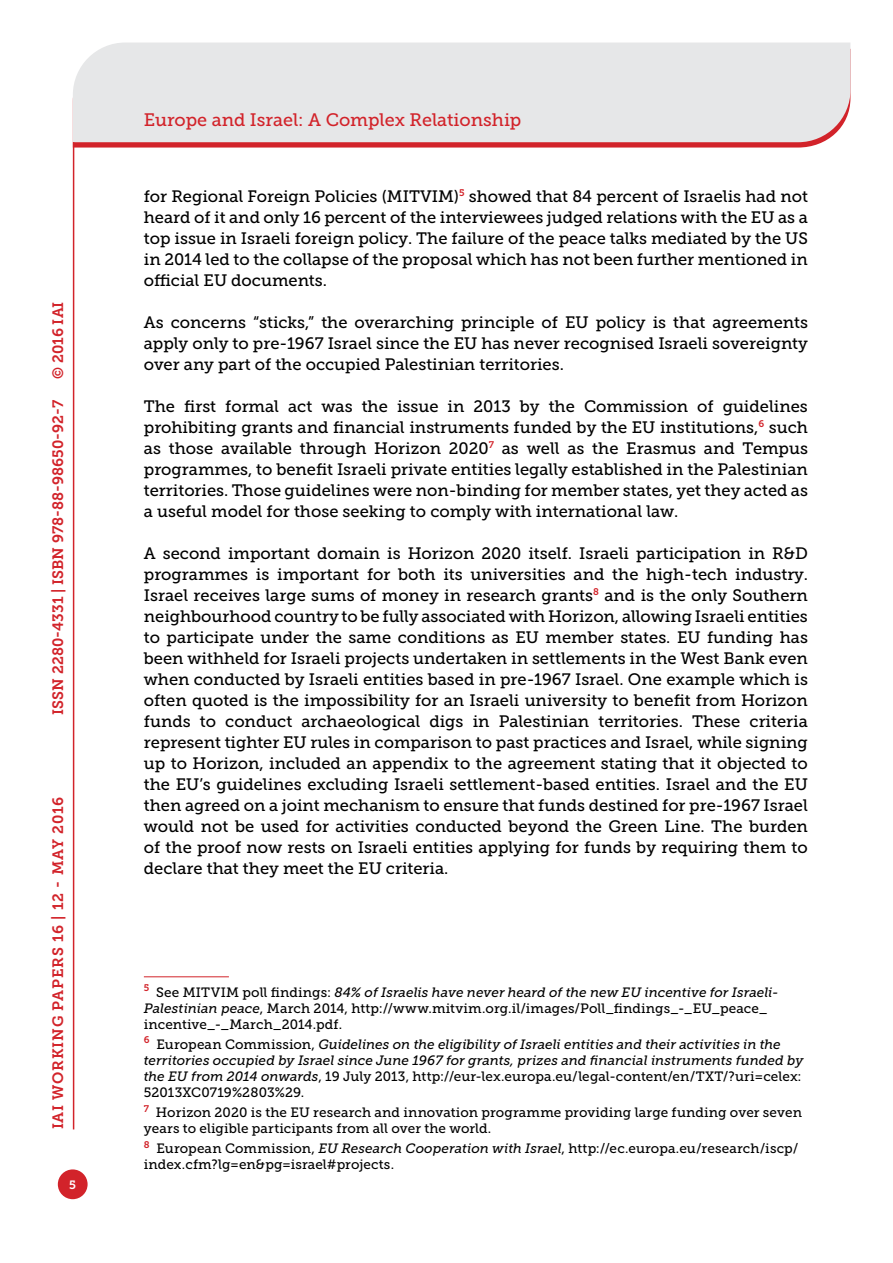
<style>
.page{position:relative;width:893px;height:1263px;background:#fff}
.page>*{position:absolute;margin:0;border:0;box-sizing:border-box;transform-origin:0 0}
.t1{font:18px "Museo Slab 500";color:#d2232a}
.t2{font:16.5px/21px "Museo Slab 500";color:#000;text-align:justify}
.t3{font:15px "Museo Slab 700";color:#d2232a}
.t4{font:15px "Museo Slab 700";letter-spacing:.05em;color:#d2232a}
.t5{font:13.5px/16.2px "Museo Slab 500";letter-spacing:.01em;color:#000}
.t6{font:italic 13.5px/16.2px "Museo Slab 500";color:#000}
.t7{font:12px "Museo Slab 700";color:#fff}
.s1{font-style:italic}
.s2{font-style:normal}
</style>
<div class="page">
<svg style="left:74px;top:142px;width:749px;height:6px;background:#d63d43"></svg>
<div style="left:73px;top:43px;width:777px;height:99px;background:#e6e7e8"></div>
<div style="left:58px;top:1169px;width:30px;height:30px;background:#d2232a;border-radius:50%"></div>
<hr style="left:73px;top:142px;width:1px;height:987px;background:#d2232a">
<hr style="left:144px;top:976px;width:85px;height:1px;background:#d2232a">
<p class="t3" style="left:50px;top:379px;width:79px;rotate:-90deg">© 2016 IAI</p>
<p class="t3" style="left:49px;top:714px;width:316px;rotate:-90deg">ISSN 2280-4331 | ISBN 978-88-98650-92-7</p>
<p class="t4" style="left:50px;top:1129px;width:334px;rotate:-90deg">IAI WORKING PAPERS 16 | 12 - MAY 2016</p>
<p class="t7" style="left:69px;top:1178px;width:8px">5</p>
<p class="t1" style="left:144px;top:110px;width:379px">Europe and Israel: A Complex Relationship</p>
<p class="t2" style="left:144px;top:186px;width:666px">for Regional Foreign Policies (MITVIM)<sup>5</sup> showed that 84 percent of Israelis had not heard of it and only 16 percent of the interviewees judged relations with the EU as a top issue in Israeli foreign policy. The failure of the peace talks mediated by the US in 2014 led to the collapse of the proposal which has not been further mentioned in official EU documents.</p>
<p class="t2" style="left:144px;top:312px;width:666px">As concerns “sticks,” the overarching principle of EU policy is that agreements apply only to pre-1967 Israel since the EU has never recognised Israeli sovereignty over any part of the occupied Palestinian territories.</p>
<p class="t2" style="left:144px;top:396px;width:666px">The first formal act was the issue in 2013 by the Commission of guidelines prohibiting grants and financial instruments funded by the EU institutions,<sup>6</sup> such as those available through Horizon 2020<sup>7</sup> as well as the Erasmus and Tempus programmes, to benefit Israeli private entities legally established in the Palestinian territories. Those guidelines were non-binding for member states, yet they acted as a useful model for those seeking to comply with international law.</p>
<p class="t2" style="left:144px;top:543px;width:666px">A second important domain is Horizon 2020 itself. Israeli participation in R&amp;D programmes is important for both its universities and the high-tech industry.<br>Israel receives large sums of money in research grants<sup>8</sup> and is the only Southern neighbourhood country to be fully associated with Horizon, allowing Israeli entities to participate under the same conditions as EU member states. EU funding has been withheld for Israeli projects undertaken in settlements in the West Bank even when conducted by Israeli entities based in pre-1967 Israel. One example which is often quoted is the impossibility for an Israeli university to benefit from Horizon funds to conduct archaeological digs in Palestinian territories. These criteria represent tighter EU rules in comparison to past practices and Israel, while signing up to Horizon, included an appendix to the agreement stating that it objected to the EU’s guidelines excluding Israeli settlement-based entities. Israel and the EU then agreed on a joint mechanism to ensure that funds destined for pre-1967 Israel would not be used for activities conducted beyond the Green Line. The burden of the proof now rests on Israeli entities applying for funds by requiring them to declare that they meet the EU criteria.</p>
<p class="t5" style="left:144px;top:984px;width:636px"><sup>5</sup> See MITVIM poll findings: <span class="s1">84% of Israelis have never heard of the new EU incentive for Israeli-<br>Palestinian peace</span>, March 2014, http://www.mitvim.org.il/images/Poll_findings_-_EU_peace_ incentive_-_March_2014.pdf.</p>
<p class="t6" style="left:144px;top:1036px;width:661px"><sup>6</sup> <span class="s2">European Commission,</span> Guidelines on the eligibility of Israeli entities and their activities in the territories occupied by Israel since June 1967 for grants, prizes and financial instruments funded by the EU from 2014 onwards<span class="s2">, 19 July 2013, http://eur-lex.europa.eu/legal-content/en/TXT/?uri=celex:<br>52013XC0719%2803%29.</span></p>
<p class="t5" style="left:144px;top:1104px;width:660px"><sup>7</sup> Horizon 2020 is the EU research and innovation programme providing large funding over seven years to eligible participants from all over the world.</p>
<p class="t5" style="left:144px;top:1140px;width:656px"><sup>8</sup> European Commission, <span class="s1">EU Research Cooperation with Israel</span>, http://ec.europa.eu/research/iscp/ index.cfm?lg=en&amp;pg=israel#projects.</p>
</div>
